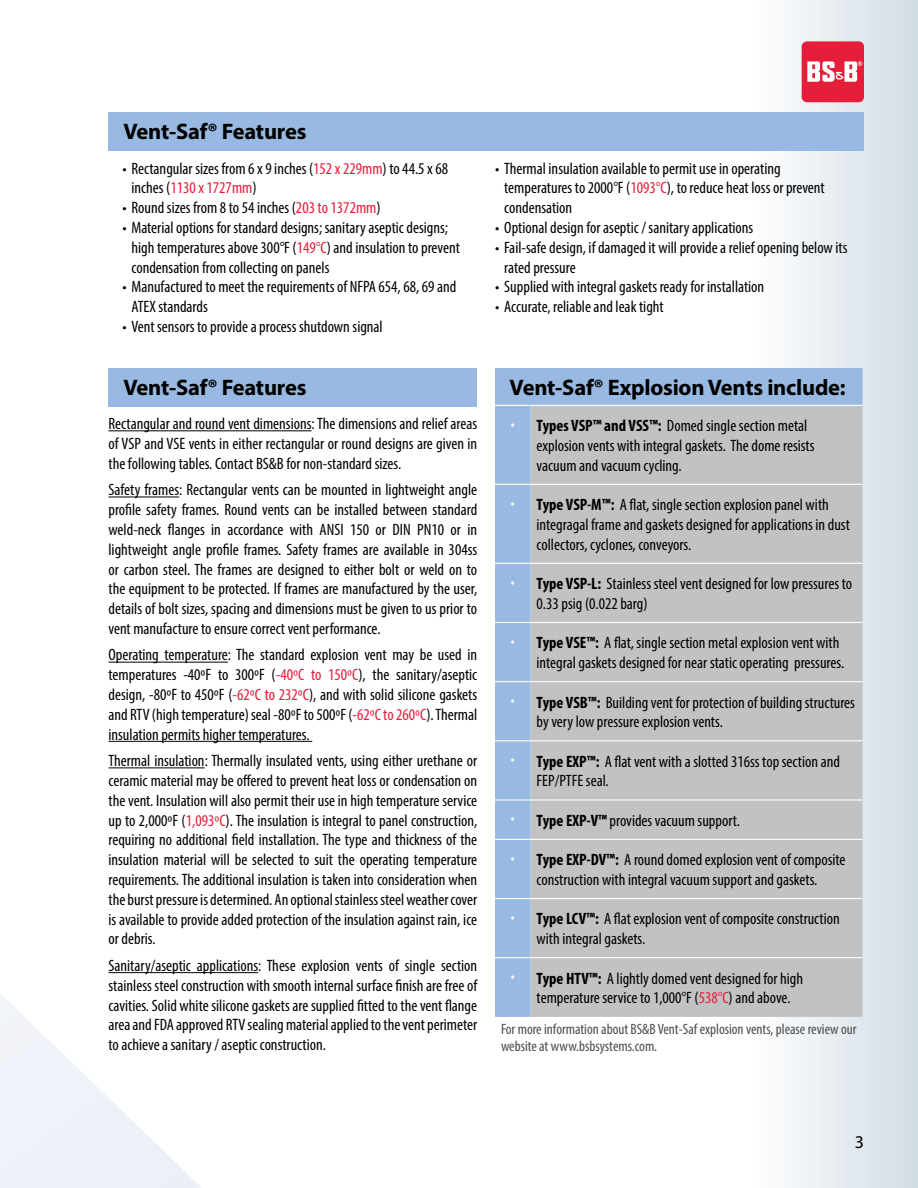
<style>
.page{position:relative;width:918px;height:1188px;background:#fff}
.page>*{position:absolute;margin:0;border:0;box-sizing:border-box;transform-origin:0 0}
.t1{font:700 22.5px "Myriad Pro";letter-spacing:-.01em;color:#000}
.t2{font:18px "Myriad Pro";color:#000}
.t3{font:condensed 16.5px/19.8px "Myriad Pro";color:#000}
.t4{font:condensed 15px/16.5px "Myriad Pro";color:#4d4d4f}
.s1{color:#e81c39}
.s2{font-size:27px;color:#fff}
.s3{font-weight:700}
</style>
<div class="page">
<div style="left:751px;top:0;width:167px;height:1188px;background:linear-gradient(to right,#fffeff,#d1dce3)"></div>
<svg style="left:0;top:430px;width:239px;height:758px"></svg>
<div style="left:109px;top:112px;width:755px;height:39px;background:#97b9e2"></div>
<div style="left:109px;top:368px;width:368px;height:38px;background:#97b9e2"></div>
<hr style="left:109px;top:430px;width:202px;height:1px;background:#000">
<hr style="left:109px;top:497px;width:70px;height:1px;background:#000">
<hr style="left:109px;top:662px;width:119px;height:1px;background:#000">
<hr style="left:109px;top:741px;width:203px;height:1px;background:#000">
<hr style="left:109px;top:767px;width:96px;height:1px;background:#000">
<hr style="left:109px;top:972px;width:149px;height:1px;background:#000">
<svg style="left:802px;top:41px;width:62px;height:61px;background:#ea495f"></svg>
<div style="left:495px;top:368px;width:367px;height:649px;background:#97b9e2"></div>
<div style="left:531px;top:406px;width:331px;height:611px;background:#c0c2c4"></div>
<hr style="left:495px;top:405px;width:36px;height:1px;background:#fff">
<hr style="left:531px;top:405px;width:331px;height:1px;background:#fff">
<hr style="left:495px;top:484px;width:36px;height:1px;background:#fff">
<hr style="left:531px;top:484px;width:331px;height:1px;background:#fff">
<hr style="left:495px;top:563px;width:36px;height:1px;background:#fff">
<hr style="left:531px;top:563px;width:331px;height:1px;background:#fff">
<hr style="left:495px;top:622px;width:36px;height:1px;background:#fff">
<hr style="left:531px;top:622px;width:331px;height:1px;background:#fff">
<hr style="left:495px;top:681px;width:36px;height:1px;background:#fff">
<hr style="left:531px;top:681px;width:331px;height:1px;background:#fff">
<hr style="left:495px;top:740px;width:36px;height:1px;background:#fff">
<hr style="left:531px;top:740px;width:331px;height:1px;background:#fff">
<hr style="left:495px;top:799px;width:36px;height:2px;background:#fff">
<hr style="left:531px;top:799px;width:331px;height:2px;background:#fff">
<hr style="left:495px;top:839px;width:36px;height:1px;background:#fff">
<hr style="left:531px;top:839px;width:331px;height:1px;background:#fff">
<hr style="left:495px;top:898px;width:36px;height:1px;background:#fff">
<hr style="left:531px;top:898px;width:331px;height:1px;background:#fff">
<hr style="left:495px;top:957px;width:36px;height:1px;background:#fff">
<hr style="left:531px;top:957px;width:331px;height:1px;background:#fff">
<h1 class="t1" style="left:124px;top:117px;width:184px">Vent-Saf® Features</h1>
<p class="t3" style="left:131px;top:158px;width:318px;text-indent:-9px">• Rectangular sizes from 6 x 9 inches (<span class="s1">152 x 229mm</span>) to 44.5 x 68 inches (<span class="s1">1130 x 1727mm</span>)</p>
<p class="t3" style="left:122px;top:198px;width:260px">• Round sizes from 8 to 54 inches (<span class="s1">203 to 1372mm</span>)</p>
<p class="t3" style="left:131px;top:218px;width:330px;text-indent:-9px">• Material options for standard designs; sanitary aseptic designs; high temperatures above 300°F (<span class="s1">149°C</span>) and insulation to prevent condensation from collecting on panels</p>
<p class="t3" style="left:131px;top:277px;width:327px;text-indent:-9px">• Manufactured to meet the requirements of NFPA 654, 68, 69 and<br>ATEX standards</p>
<p class="t3" style="left:122px;top:317px;width:262px">• Vent sensors to provide a process shutdown signal</p>
<h1 class="t1" style="left:124px;top:373px;width:184px">Vent-Saf® Features</h1>
<p class="t3" style="left:109px;top:414px;width:370px;text-align:justify">Rectangular and round vent dimensions: The dimensions and relief areas of VSP and VSE vents in either rectangular or round designs are given in the following tables. Contact BS&amp;B for non-standard sizes.</p>
<p class="t3" style="left:109px;top:480px;width:370px;text-align:justify">Safety frames: Rectangular vents can be mounted in lightweight angle profile safety frames. Round vents can be installed between standard weld-neck flanges in accordance with ANSI 150 or DIN PN10 or in lightweight angle profile frames. Safety frames are available in 304ss or carbon steel. The frames are designed to either bolt or weld on to the equipment to be protected. If frames are manufactured by the user, details of bolt sizes, spacing and dimensions must be given to us prior to vent manufacture to ensure correct vent performance.</p>
<p class="t3" style="left:109px;top:645px;width:370px;text-align:justify">Operating temperature: The standard explosion vent may be used in temperatures -40ºF to 300ºF (<span class="s1">-40ºC to 150ºC</span>), the sanitary/aseptic design, -80ºF to 450ºF (<span class="s1">-62ºC to 232ºC</span>), and with solid silicone gaskets and RTV (high temperature) seal -80ºF to 500ºF (<span class="s1">-62ºC to 260ºC</span>). Thermal insulation permits higher temperatures.</p>
<p class="t3" style="left:109px;top:751px;width:370px;text-align:justify">Thermal insulation: Thermally insulated vents, using either urethane or ceramic material may be offered to prevent heat loss or condensation on the vent. Insulation will also permit their use in high temperature service up to 2,000ºF (<span class="s1">1,093ºC</span>). The insulation is integral to panel construction, requiring no additional field installation. The type and thickness of the insulation material will be selected to suit the operating temperature requirements. The additional insulation is taken into consideration when the burst pressure is determined. An optional stainless steel weather cover is available to provide added protection of the insulation against rain, ice or debris.</p>
<p class="t3" style="left:109px;top:955px;width:370px;text-align:justify">Sanitary/aseptic applications: These explosion vents of single section stainless steel construction with smooth internal surface finish are free of cavities. Solid white silicone gaskets are supplied fitted to the vent flange area and FDA approved RTV sealing material applied to the vent perimeter to achieve a sanitary / aseptic construction.</p>
<p class="t3" style="left:504px;top:158px;width:322px;text-indent:-9px">• Thermal insulation available to permit use in operating temperatures to 2000°F (<span class="s1">1093°C</span>), to reduce heat loss or prevent condensation</p>
<p class="t3" style="left:495px;top:218px;width:260px">• Optional design for aseptic / sanitary applications</p>
<p class="t3" style="left:504px;top:237px;width:345px;text-indent:-9px">• Fail-safe design, if damaged it will provide a relief opening below its rated pressure</p>
<p class="t3" style="left:495px;top:277px;width:271px">• Supplied with integral gaskets ready for installation</p>
<p class="t3" style="left:495px;top:297px;width:170px">• Accurate, reliable and leak tight</p>
<h1 class="t1" style="left:510px;top:373px;width:338px">Vent-Saf® Explosion Vents include:</h1>
<p class="t3" style="left:537px;top:416px;width:279px;text-indent:-26px"><span class="s2">·</span> <span class="s3">Types VSP™ and VSS™:</span> Domed single section metal explosion vents with integral gaskets. The dome resists vacuum and vacuum cycling.</p>
<p class="t3" style="left:537px;top:495px;width:315px;text-indent:-26px"><span class="s2">·</span> <span class="s3">Type VSP-M™:</span> A flat, single section explosion panel with integragal frame and gaskets designed for applications in dust collectors, cyclones, conveyors.</p>
<p class="t3" style="left:537px;top:574px;width:317px;text-indent:-26px"><span class="s2">·</span> <span class="s3">Type VSP-L:</span> Stainless steel vent designed for low pressures to<br>0.33 psig (0.022 barg)</p>
<p class="t3" style="left:510px;top:633px;width:336px;text-align:right"><span class="s2">·</span> <span class="s3">Type VSE™:</span> A flat, single section metal explosion vent with integral gaskets designed for near static operating pressures.</p>
<p class="t3" style="left:537px;top:692px;width:320px;text-indent:-26px"><span class="s2">·</span> <span class="s3">Type VSB™:</span> Building vent for protection of building structures by very low pressure explosion vents.</p>
<p class="t3" style="left:537px;top:751px;width:305px;text-indent:-26px"><span class="s2">·</span> <span class="s3">Type EXP™:</span> A flat vent with a slotted 316ss top section and<br>FEP/PTFE seal.</p>
<p class="t3" style="left:510px;top:810px;width:231px"><span class="s2">·</span> <span class="s3">Type EXP-V™</span> provides vacuum support.</p>
<p class="t3" style="left:510px;top:850px;width:337px;text-align:center"><span class="s2">·</span> <span class="s3">Type EXP-DV™:</span> A round domed explosion vent of composite construction with integral vacuum support and gaskets.</p>
<p class="t3" style="left:537px;top:909px;width:305px;text-indent:-26px"><span class="s2">·</span> <span class="s3">Type LCV™:</span> A flat explosion vent of composite construction with integral gaskets.</p>
<p class="t3" style="left:537px;top:968px;width:268px;text-indent:-26px"><span class="s2">·</span> <span class="s3">Type HTV™:</span> A lightly domed vent designed for high temperature service to 1,000°F (<span class="s1">538°C</span>) and above.</p>
<p class="t4" style="left:501px;top:1021px;width:357px">For more information about BS&amp;B Vent-Saf explosion vents, please review our website at www.bsbsystems.com.</p>
<p class="t2" style="left:855px;top:1130px;width:11px">3</p>
</div>
